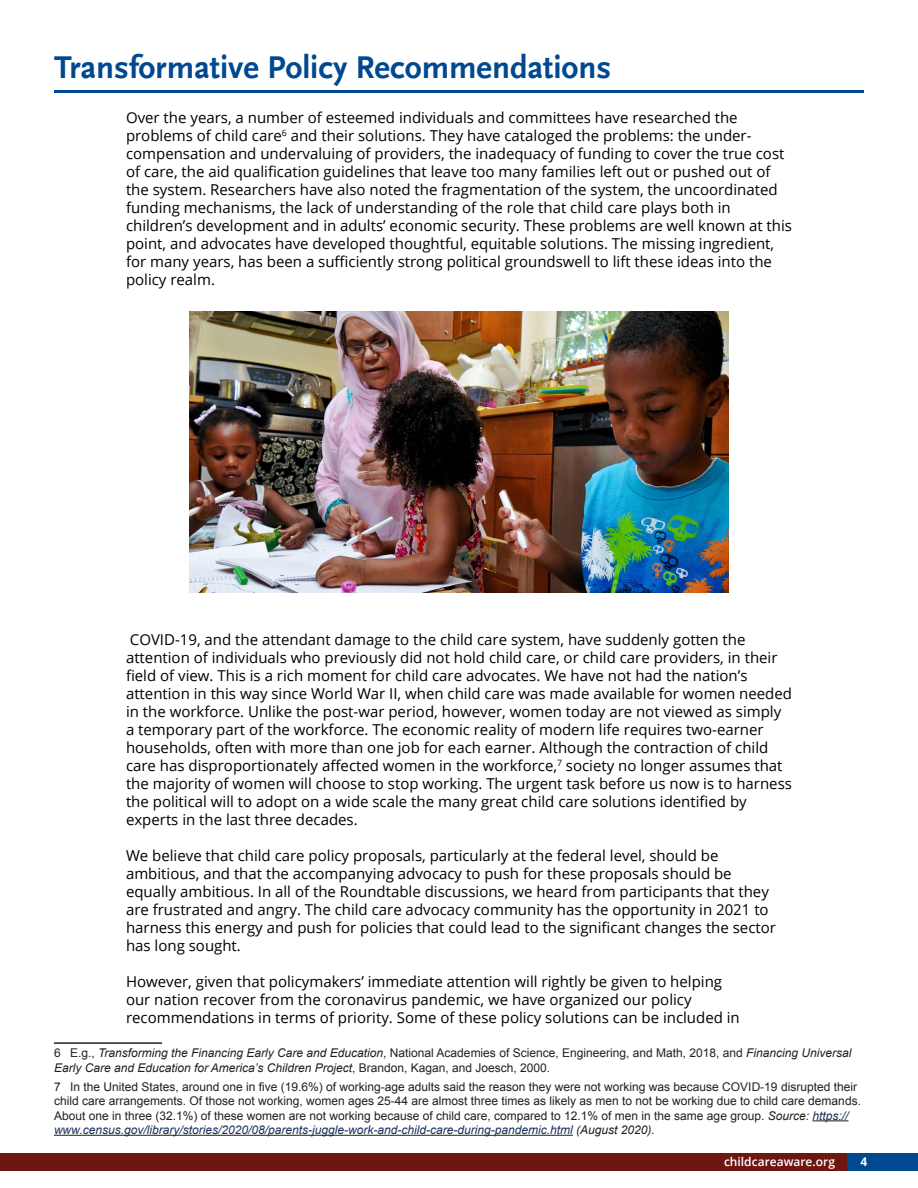
<style>
.page{position:relative;width:918px;height:1188px;background:#fff}
.page>*{position:absolute;margin:0;border:0;box-sizing:border-box;transform-origin:0 0}
.t1{font:700 33px "Scala Sans Offc";color:#004890}
.t2{font:15px/18px "Open Sans";color:#000}
.t3{font:12px/14.4px "Arial";color:#201f1e}
.t4{font:italic 12px/14.4px "Arial";color:#231f20}
.t5{font:600 12px "Open Sans";color:#fff}
.t6{font:700 12px "Open Sans";color:#fff}
.s1{font-style:normal}
.s2{color:#231f20}
.s3{font-style:italic}
.s4{font-style:italic;color:#17315a}
</style>
<div class="page">
<div style="left:0;top:1154px;width:847px;height:18px;background:#6e1711"></div>
<div style="left:847px;top:1154px;width:71px;height:18px;background:#004890"></div>
<hr style="left:54px;top:1042px;width:108px;height:2px;background:#231f20">
<hr style="left:812px;top:1120px;width:36px;height:1px;background:#201f1e">
<hr style="left:54px;top:1135px;width:519px;height:1px;background:#201f1e">
<hr style="left:54px;top:90px;width:810px;height:3px;background:#004890">
<img style="left:189px;top:311px;width:540px;height:281px">
<p class="t1" style="left:54px;top:49px;width:559px">Transformative Policy Recommendations</p>
<p class="t2" style="left:126px;top:108px;width:668px">Over the years, a number of esteemed individuals and committees have researched the problems of child care<sup>6</sup> and their solutions. They have cataloged the problems: the under&shy;compensation and undervaluing of providers, the inadequacy of funding to cover the true cost of care, the aid qualification guidelines that leave too many families left out or pushed out of the system. Researchers have also noted the fragmentation of the system, the uncoordinated funding mechanisms, the lack of understanding of the role that child care plays both in children’s development and in adults’ economic security. These problems are well known at this point, and advocates have developed thoughtful, equitable solutions. The missing ingredient, for many years, has been a sufficiently strong political groundswell to lift these ideas into the policy realm.</p>
<p class="t2" style="left:126px;top:630px;width:668px">COVID-19, and the attendant damage to the child care system, have suddenly gotten the attention of individuals who previously did not hold child care, or child care providers, in their field of view. This is a rich moment for child care advocates. We have not had the nation’s attention in this way since World War II, when child care was made available for women needed in the workforce. Unlike the post-war period, however, women today are not viewed as simply a temporary part of the workforce. The economic reality of modern life requires two-earner households, often with more than one job for each earner. Although the contraction of child care has disproportionately affected women in the workforce,<sup>7</sup> society no longer assumes that the majority of women will choose to stop working. The urgent task before us now is to harness the political will to adopt on a wide scale the many great child care solutions identified by experts in the last three decades.</p>
<p class="t2" style="left:126px;top:846px;width:652px">We believe that child care policy proposals, particularly at the federal level, should be ambitious, and that the accompanying advocacy to push for these proposals should be equally ambitious. In all of the Roundtable discussions, we heard from participants that they are frustrated and angry. The child care advocacy community has the opportunity in 2021 to harness this energy and push for policies that could lead to the significant changes the sector has long sought.</p>
<p class="t2" style="left:126px;top:972px;width:615px">However, given that policymakers’ immediate attention will rightly be given to helping our nation recover from the coronavirus pandemic, we have organized our policy recommendations in terms of priority. Some of these policy solutions can be included in</p>
<p class="t4" style="left:54px;top:1046px;width:799px"><span class="s1">6 E.g.,</span> Transforming the Financing Early Care and Education<span class="s1">, National Academies of Science, Engineering, and Math, 2018, and</span> Financing Universal<br>Early Care and Education for America’s Children Project<span class="s1">, Brandon, Kagan, and Joesch, 2000.</span></p>
<p class="t3" style="left:54px;top:1080px;width:809px"><span class="s2">7</span> In the United States, around one in five (19.6%) of working-age adults said the reason they were not working was because COVID-19 disrupted their child care arrangements. Of those not working, women ages 25-44 are almost three times as likely as men to not be working due to child care demands.<br>About one in three (32.1%) of these women are not working because of child care, compared to 12.1% of men in the same age group. <span class="s3">Source:</span> <span class="s4">https:// www.census.gov/library/stories/2020/08/parents-juggle-work-and-child-care-during-pandemic.html</span> <span class="s3">(August 2020).</span></p>
<p class="t5" style="left:724px;top:1153px;width:112px">childcareaware.org</p>
<p class="t6" style="left:860px;top:1153px;width:8px">4</p>
</div>
